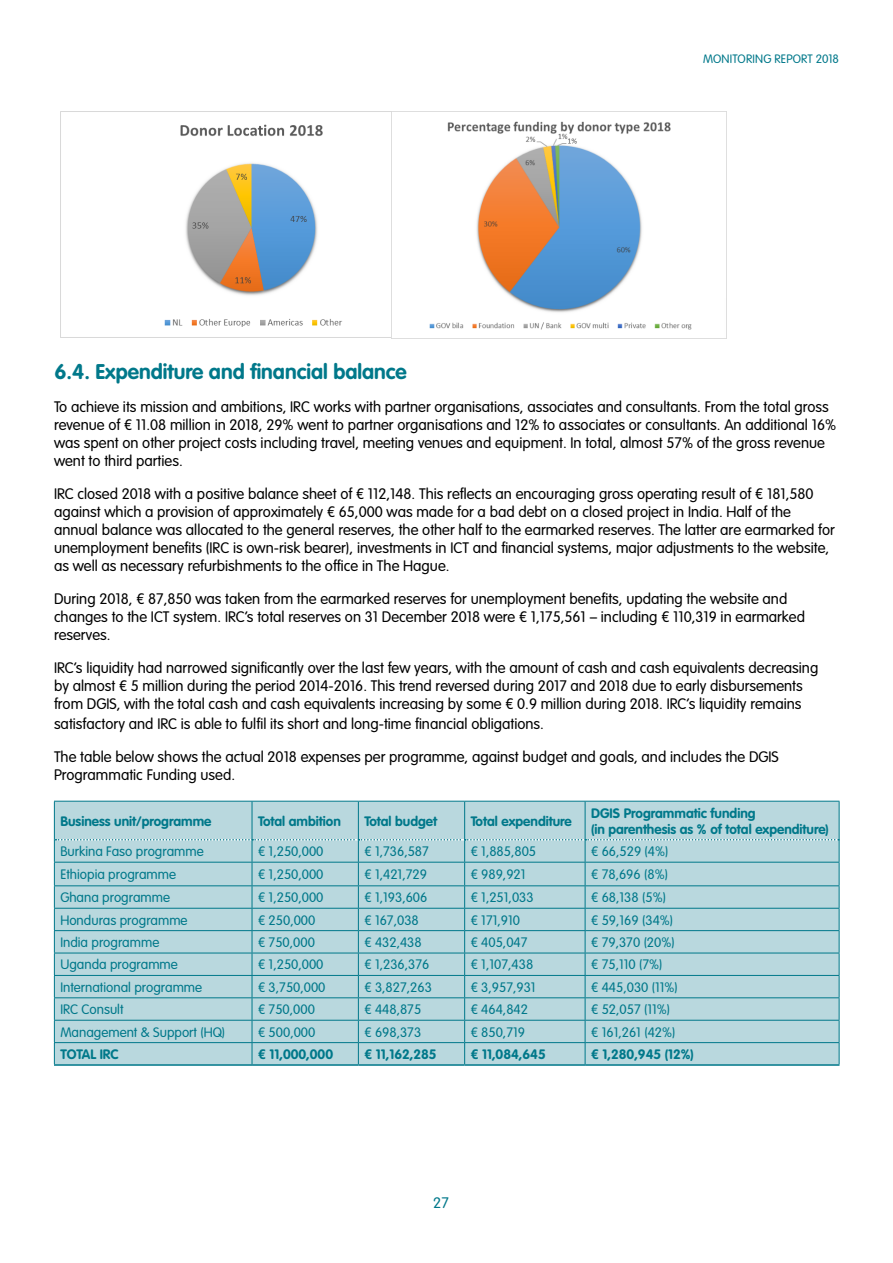
<style>
.page{position:relative;width:893px;height:1263px;background:#fff}
.page>*{position:absolute;margin:0;border:0;box-sizing:border-box;transform-origin:0 0}
.t1{font:700 21px "VAG Rounded Std";color:#00788a}
.t2{font:300 15px/18px "VAG Rounded Std";color:#000}
.t3{font:300 15px "VAG Rounded Std";color:#00788a}
.t4{font:300 13.5px "VAG Rounded Std";color:#00788a}
.t5{font:700 13.5px/16.2px "VAG Rounded Std";color:#00788a}
.t6{font:300 12px "VAG Rounded Std";letter-spacing:.02em;color:#00788a}
</style>
<div class="page">
<img style="left:60px;top:111px;width:332px;height:226px">
<img style="left:392px;top:111px;width:335px;height:228px">
<div style="left:55px;top:802px;width:784px;height:37px;background:#b9d8de"></div>
<hr style="left:54px;top:801px;width:198px;height:1px;background:#00788a">
<hr style="left:54px;top:801px;width:1px;height:39px;background:#00788a">
<hr style="left:252px;top:801px;width:106px;height:1px;background:#00788a">
<hr style="left:252px;top:801px;width:1px;height:38px;background:#00788a">
<hr style="left:358px;top:801px;width:107px;height:1px;background:#00788a">
<hr style="left:358px;top:801px;width:1px;height:38px;background:#00788a">
<hr style="left:465px;top:801px;width:120px;height:1px;background:#00788a">
<hr style="left:464px;top:801px;width:1px;height:38px;background:#00788a">
<hr style="left:585px;top:801px;width:254px;height:1px;background:#00788a">
<hr style="left:585px;top:801px;width:1px;height:38px;background:#00788a">
<hr style="left:839px;top:801px;width:1px;height:39px;background:#00788a">
<svg style="left:54px;top:839px;width:786px;height:225px;background:#afd3d9"></svg>
<hr style="left:54px;top:1064px;width:198px;height:2px;background:#00788a">
<hr style="left:252px;top:1064px;width:106px;height:2px;background:#00788a">
<hr style="left:358px;top:1064px;width:107px;height:2px;background:#00788a">
<hr style="left:465px;top:1064px;width:120px;height:2px;background:#00788a">
<hr style="left:585px;top:1064px;width:254px;height:2px;background:#00788a">
<p class="t6" style="left:703px;top:52px;width:137px">MONITORING REPORT 2018</p>
<h1 class="t1" style="left:55px;top:359px;width:354px">6.4. Expenditure and financial balance</h1>
<p class="t2" style="left:54px;top:398px;width:784px">To achieve its mission and ambitions, IRC works with partner organisations, associates and consultants. From the total gross revenue of € 11.08 million in 2018, 29% went to partner organisations and 12% to associates or consultants. An additional 16% was spent on other project costs including travel, meeting venues and equipment. In total, almost 57% of the gross revenue went to third parties.</p>
<p class="t2" style="left:54px;top:485px;width:782px">IRC closed 2018 with a positive balance sheet of € 112,148. This reflects an encouraging gross operating result of € 181,580 against which a provision of approximately € 65,000 was made for a bad debt on a closed project in India. Half of the annual balance was allocated to the general reserves, the other half to the earmarked reserves. The latter are earmarked for unemployment benefits (IRC is own-risk bearer), investments in ICT and financial systems, major adjustments to the website, as well as necessary refurbishments to the office in The Hague.</p>
<p class="t2" style="left:54px;top:590px;width:753px">During 2018, € 87,850 was taken from the earmarked reserves for unemployment benefits, updating the website and changes to the ICT system. IRC’s total reserves on 31 December 2018 were € 1,175,561 – including € 110,319 in earmarked reserves.</p>
<p class="t2" style="left:54px;top:659px;width:766px">IRC’s liquidity had narrowed significantly over the last few years, with the amount of cash and cash equivalents decreasing by almost € 5 million during the period 2014-2016. This trend reversed during 2017 and 2018 due to early disbursements from DGIS, with the total cash and cash equivalents increasing by some € 0.9 million during 2018. IRC’s liquidity remains</p>
<p class="t2" style="left:54px;top:715px;width:492px">satisfactory and IRC is able to fulfil its short and long-time financial obligations.</p>
<p class="t2" style="left:54px;top:748px;width:726px">The table below shows the actual 2018 expenses per programme, against budget and goals, and includes the DGIS<br>Programmatic Funding used.</p>
<p class="t5" style="left:60px;top:813px;width:153px">Business unit/programme</p>
<p class="t5" style="left:258px;top:813px;width:84px">Total ambition</p>
<p class="t5" style="left:364px;top:813px;width:74px">Total budget</p>
<p class="t5" style="left:471px;top:813px;width:103px">Total expenditure</p>
<p class="t5" style="left:591px;top:805px;width:239px">DGIS Programmatic funding<br>(in parenthesis as % of total expenditure)</p>
<p class="t4" style="left:60px;top:844px;width:145px">Burkina Faso programme</p>
<p class="t4" style="left:258px;top:844px;width:67px">€ 1,250,000</p>
<p class="t4" style="left:364px;top:844px;width:66px">€ 1,736,587</p>
<p class="t4" style="left:471px;top:844px;width:67px">€ 1,885,805</p>
<p class="t4" style="left:591px;top:844px;width:79px">€ 66,529 (4%)</p>
<p class="t4" style="left:60px;top:866px;width:117px">Ethiopia programme</p>
<p class="t4" style="left:258px;top:866px;width:67px">€ 1,250,000</p>
<p class="t4" style="left:364px;top:866px;width:64px">€ 1,421,729</p>
<p class="t4" style="left:471px;top:866px;width:56px">€ 989,921</p>
<p class="t4" style="left:591px;top:866px;width:78px">€ 78,696 (8%)</p>
<p class="t4" style="left:60px;top:890px;width:111px">Ghana programme</p>
<p class="t4" style="left:258px;top:890px;width:67px">€ 1,250,000</p>
<p class="t4" style="left:364px;top:890px;width:65px">€ 1,193,606</p>
<p class="t4" style="left:471px;top:890px;width:65px">€ 1,251,033</p>
<p class="t4" style="left:591px;top:890px;width:76px">€ 68,138 (5%)</p>
<p class="t4" style="left:60px;top:912px;width:129px">Honduras programme</p>
<p class="t4" style="left:258px;top:912px;width:59px">€ 250,000</p>
<p class="t4" style="left:364px;top:912px;width:56px">€ 167,038</p>
<p class="t4" style="left:471px;top:912px;width:51px">€ 171,910</p>
<p class="t4" style="left:591px;top:912px;width:84px">€ 59,169 (34%)</p>
<p class="t4" style="left:60px;top:934px;width:100px">India programme</p>
<p class="t4" style="left:258px;top:934px;width:58px">€ 750,000</p>
<p class="t4" style="left:364px;top:934px;width:59px">€ 432,438</p>
<p class="t4" style="left:471px;top:934px;width:58px">€ 405,047</p>
<p class="t4" style="left:591px;top:934px;width:85px">€ 79,370 (20%)</p>
<p class="t4" style="left:60px;top:957px;width:119px">Uganda programme</p>
<p class="t4" style="left:258px;top:957px;width:67px">€ 1,250,000</p>
<p class="t4" style="left:364px;top:957px;width:67px">€ 1,236,376</p>
<p class="t4" style="left:471px;top:957px;width:64px">€ 1,107,438</p>
<p class="t4" style="left:591px;top:957px;width:73px">€ 75,110 (7%)</p>
<p class="t4" style="left:60px;top:979px;width:143px">International programme</p>
<p class="t4" style="left:258px;top:979px;width:69px">€ 3,750,000</p>
<p class="t4" style="left:364px;top:979px;width:69px">€ 3,827,263</p>
<p class="t4" style="left:471px;top:979px;width:67px">€ 3,957,931</p>
<p class="t4" style="left:591px;top:979px;width:88px">€ 445,030 (11%)</p>
<p class="t4" style="left:60px;top:1002px;width:65px">IRC Consult</p>
<p class="t4" style="left:258px;top:1002px;width:58px">€ 750,000</p>
<p class="t4" style="left:364px;top:1002px;width:58px">€ 448,875</p>
<p class="t4" style="left:471px;top:1002px;width:59px">€ 464,842</p>
<p class="t4" style="left:591px;top:1002px;width:81px">€ 52,057 (11%)</p>
<p class="t4" style="left:60px;top:1024px;width:166px">Management &amp; Support (HQ)</p>
<p class="t4" style="left:258px;top:1024px;width:59px">€ 500,000</p>
<p class="t4" style="left:364px;top:1024px;width:58px">€ 698,373</p>
<p class="t4" style="left:471px;top:1024px;width:56px">€ 850,719</p>
<p class="t4" style="left:591px;top:1024px;width:86px">€ 161,261 (42%)</p>
<p class="t5" style="left:60px;top:1047px;width:60px">TOTAL IRC</p>
<p class="t5" style="left:258px;top:1047px;width:77px">€ 11,000,000</p>
<p class="t5" style="left:364px;top:1047px;width:74px">€ 11,162,285</p>
<p class="t5" style="left:471px;top:1047px;width:77px">€ 11,084,645</p>
<p class="t5" style="left:591px;top:1047px;width:104px">€ 1,280,945 (12%)</p>
<p class="t3" style="left:433px;top:1194px;width:17px">27</p>
</div>
